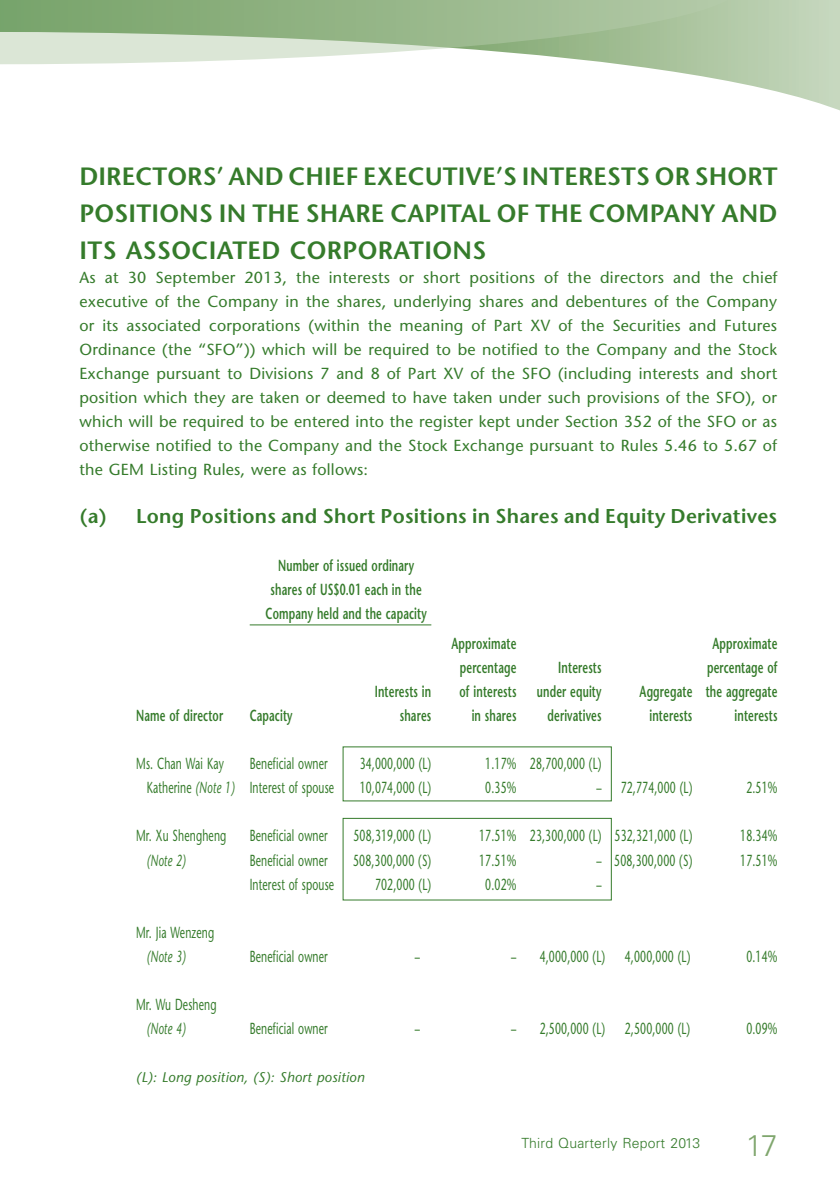
<style>
.page{position:relative;width:840px;height:1191px;background:#fff}
.page>*{position:absolute;margin:0;border:0;box-sizing:border-box;transform-origin:0 0}
.t1{font:300 30px "Univers LT Std";color:#7fa66d}
.t2{font:600 25px "Stone Sans Std";letter-spacing:.01em;color:#357b2b}
.t3{font:600 20px "Stone Sans Std";letter-spacing:.015em;color:#357b2b}
.t4{font:500 16px/24px "Stone Sans Std";letter-spacing:.015em;color:#357b2b;text-align:justify}
.t5{font:500 16px/24px "Stone Sans Std";letter-spacing:.015em;color:#357b2b;scale:.65 1}
.t6{font:600 16px/24px "Stone Sans Std";letter-spacing:.015em;color:#357b2b;text-align:right;scale:.65 1}
.t7{font:italic 500 16px "Stone Sans Std";letter-spacing:.015em;color:#357b2b;scale:.65 1}
.t8{font:italic 500 14px "Stone Sans Std";letter-spacing:.015em;color:#357b2b}
.t9{font:300 14px "Univers LT Std";letter-spacing:.015em;color:#357b2b}
.s1{font-style:italic}
</style>
<div class="page">
<svg style="left:0;top:0;width:839px;height:110px"></svg>
<svg style="left:0;top:0;width:742px;height:64px;background:#adc6a3"></svg>
<hr style="left:249px;top:624px;width:182px;height:1px;background:#357b2b">
<div style="left:342px;top:818px;width:269px;height:82px;border:1px solid #357b2b"></div>
<h2 class="t2" style="left:79px;top:161px;width:15px">DIRE</h2>
<h2 class="t2" style="left:135px;top:161px;width:34px">CTORS</h2>
<h2 class="t2" style="left:217px;top:161px;width:31px">’ AND</h2>
<h2 class="t2" style="left:288px;top:161px;width:31px">CHIEF</h2>
<h2 class="t2" style="left:363px;top:161px;width:174px">EXECUTIVE’S INTERESTS</h2>
<h2 class="t2" style="left:654px;top:161px;width:58px">OR SHORT</h2>
<h2 class="t2" style="left:79px;top:198px;width:16px">POSITIONS</h2>
<h2 class="t2" style="left:219px;top:198px;width:50px">IN THE</h2>
<h2 class="t2" style="left:305px;top:198px;width:17px">SHARE</h2>
<h2 class="t2" style="left:390px;top:198px;width:32px">CAPITA</h2>
<h2 class="t2" style="left:477px;top:198px;width:74px">L OF THE</h2>
<h2 class="t2" style="left:588px;top:198px;width:78px">COMPAN</h2>
<h2 class="t2" style="left:699px;top:198px;width:41px">Y AND</h2>
<h2 class="t2" style="left:79px;top:235px;width:13px">ITS</h2>
<h2 class="t2" style="left:126px;top:235px;width:18px">ASSO</h2>
<h2 class="t2" style="left:191px;top:235px;width:32px">CIATED</h2>
<h2 class="t2" style="left:289px;top:235px;width:35px">CORPORATIONS</h2>
<p class="t4" style="left:79px;top:266px;width:699px">As at 30 September 2013, the interests or short positions of the directors and the chief executive of the Company in the shares, underlying shares and debentures of the Company or its associated corporations (within the meaning of Part XV of the Securities and Futures Ordinance (the “SFO”)) which will be required to be notified to the Company and the Stock Exchange pursuant to Divisions 7 and 8 of Part XV of the SFO (including interests and short position which they are taken or deemed to have taken under such provisions of the SFO), or which will be required to be entered into the register kept under Section 352 of the SFO or as otherwise notified to the Company and the Stock Exchange pursuant to Rules 5.46 to 5.67 of the GEM Listing Rules, were as follows:</p>
<p class="t3" style="left:79px;top:504px;width:698px">(a) Long Positions and Short Positions in Shares and Equity Derivatives</p>
<p class="t6" style="left:265px;top:554px;width:249px;text-align:center">N umber of issued ordinary shares of US$0.01 each in the<br>Company held and the capacity</p>
<p class="t6" style="left:136px;top:704px;width:135px">Name of director</p>
<p class="t6" style="left:249px;top:704px;width:67px">Capacity</p>
<p class="t6" style="left:374px;top:680px;width:88px">I nterests in shares</p>
<p class="t6" style="left:451px;top:632px;width:102px">Approximate percentage of interests in shares</p>
<p class="t6" style="left:536px;top:656px;width:101px">I nterests under equity derivatives</p>
<p class="t6" style="left:639px;top:680px;width:83px">Aggregate interests</p>
<p class="t6" style="left:705px;top:632px;width:112px">Approximate percentage of the aggregate interests</p>
<p class="t5" style="left:147px;top:752px;width:137px;text-indent:-11px">Ms. Chan Wai Kay<br>Katherine <span class="s1">(Note 1)</span></p>
<p class="t5" style="left:249px;top:752px;width:122px">Beneficial owner</p>
<p class="t5" style="left:359px;top:752px;width:112px">34,000,000 (L)</p>
<p class="t5" style="left:485px;top:752px;width:180px">1.17% 28,700,000 (L)</p>
<p class="t5" style="left:249px;top:776px;width:131px">Interest of spouse</p>
<p class="t5" style="left:359px;top:776px;width:112px">10,074,000 (L)</p>
<p class="t5" style="left:485px;top:776px;width:49px">0.35%</p>
<p class="t5" style="left:596px;top:776px;width:149px">– 72,774,000 (L)</p>
<p class="t5" style="left:746px;top:776px;width:49px">2.51%</p>
<p class="t5" style="left:136px;top:824px;width:140px">Mr. Xu Shengheng</p>
<p class="t7" style="left:147px;top:850px;width:62px">(Note 2)</p>
<p class="t5" style="left:249px;top:824px;width:122px">Beneficial owner</p>
<p class="t5" style="left:353px;top:824px;width:121px">508,319,000 (L)</p>
<p class="t5" style="left:479px;top:824px;width:329px">17.51% 23,300,000 (L) 532,321,000 (L)</p>
<p class="t5" style="left:739px;top:824px;width:59px">18.34%</p>
<p class="t5" style="left:249px;top:848px;width:122px">Beneficial owner</p>
<p class="t5" style="left:353px;top:848px;width:122px">508,300,000 (S)</p>
<p class="t5" style="left:479px;top:848px;width:59px">17.51%</p>
<p class="t5" style="left:596px;top:848px;width:149px">– 508,300,000 (S)</p>
<p class="t5" style="left:739px;top:848px;width:59px">17.51%</p>
<p class="t5" style="left:249px;top:872px;width:131px">Interest of spouse</p>
<p class="t5" style="left:375px;top:872px;width:88px">702,000 (L)</p>
<p class="t5" style="left:485px;top:872px;width:49px">0.02%</p>
<p class="t5" style="left:596px;top:872px;width:9px">–</p>
<p class="t5" style="left:136px;top:920px;width:122px">Mr. Jia Wenzeng</p>
<p class="t7" style="left:147px;top:946px;width:62px">(Note 3)</p>
<p class="t5" style="left:249px;top:944px;width:122px">Beneficial owner</p>
<p class="t5" style="left:414px;top:944px;width:9px">–</p>
<p class="t5" style="left:511px;top:944px;width:277px">– 4,000,000 (L) 4,000,000 (L)</p>
<p class="t5" style="left:746px;top:944px;width:49px">0.14%</p>
<p class="t5" style="left:136px;top:992px;width:125px">Mr. Wu Desheng</p>
<p class="t7" style="left:147px;top:1018px;width:62px">(Note 4)</p>
<p class="t5" style="left:249px;top:1016px;width:122px">Beneficial owner</p>
<p class="t5" style="left:414px;top:1016px;width:9px">–</p>
<p class="t5" style="left:511px;top:1016px;width:277px">– 2,500,000 (L) 2,500,000 (L)</p>
<p class="t5" style="left:746px;top:1016px;width:49px">0.09%</p>
<p class="t8" style="left:136px;top:1068px;width:230px">(L): Long position, (S): Short position</p>
<p class="t9" style="left:521px;top:1134px;width:180px">Third Quarterly Report 2013</p>
<h1 class="t1" style="left:745px;top:1127px;width:33px">17</h1>
</div>
